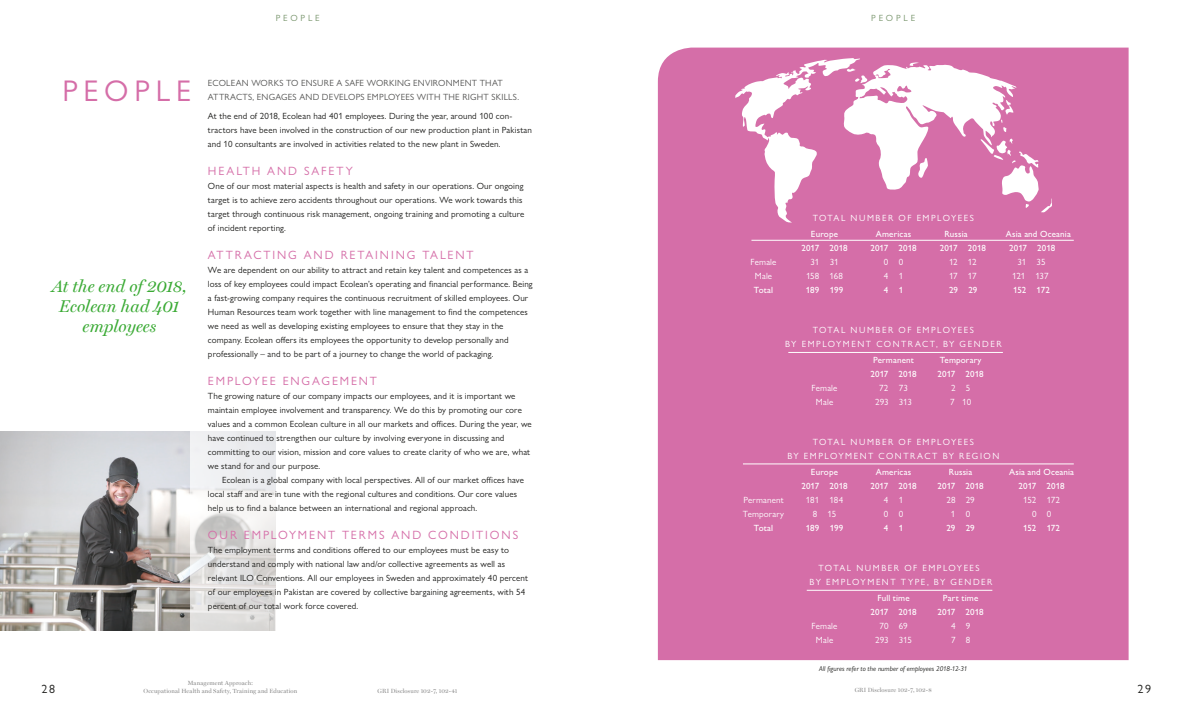
<style>
.page{position:relative;width:1191px;height:709px;background:#fff}
.page>*{position:absolute;margin:0;border:0;box-sizing:border-box;transform-origin:0 0}
.t1{font:30px "Gill Sans Nova";letter-spacing:.185em;color:#d56ea8}
.t2{font:italic 17px/20px "Miller Display";color:#3baa35;text-align:center}
.t3{font:12px "Gill Sans Nova";letter-spacing:.155em;color:#d56ea8}
.t4{font:12px "Gill Sans Nova";color:#1d1d1b}
.t5{font:9px/14px "Gill Sans Nova";letter-spacing:.015em;color:#1d1d1b}
.t6{font:500 9px "Gill Sans Nova";letter-spacing:.015em;color:#fff}
.t7{font:9px "Gill Sans Nova";letter-spacing:.13em;color:#fff}
.t8{font:9px/14px "Gill Sans Nova";letter-spacing:.025em;color:#575756}
.t9{font:9px/14px "Gill Sans Nova";letter-spacing:.165em;color:#fff;text-align:center}
.t10{font:9px/14px "Gill Sans Nova";letter-spacing:.16em;color:#fff;text-align:center}
.t11{font:9px "Gill Sans Nova";letter-spacing:.305em;color:#7b976f}
.t12{font:9px "Gill Sans Nova";letter-spacing:.02em;color:#fff}
.t13{font:9px "Gill Sans Nova";letter-spacing:.015em;color:#fff}
.t14{font:italic 7px "Gill Sans Nova";letter-spacing:.005em;color:#1d1d1b}
.t15{font:6px "Miller Display";letter-spacing:.025em;color:#878787}
</style>
<div class="page">
<img style="left:0;top:431px;width:190px;height:199px">
<div style="left:658px;top:48px;width:470px;height:612px;background:#d56ea8"></div>
<svg style="left:735px;top:58px;width:316px;height:164px;fill:#d56ea8"></svg>
<hr style="left:751px;top:240px;width:322px;height:1px;background:#fff">
<hr style="left:743px;top:464px;width:330px;height:1px;background:#fff">
<hr style="left:788px;top:352px;width:215px;height:1px;background:#fff">
<hr style="left:806px;top:590px;width:186px;height:1px;background:#fff">
<svg style="left:190px;top:431px;width:86px;height:200px"></svg>
<p class="t11" style="left:276px;top:13px;width:45px">PEOPLE</p>
<p class="t1" style="left:62px;top:73px;width:130px">PEOPLE</p>
<p class="t2" style="left:52px;top:276px;width:136px">At the end of 2018,<br>Ecolean had 401 employees</p>
<p class="t8" style="left:208px;top:76px;width:313px">ECOLEAN WORKS TO ENSURE A SAFE WORKING ENVIRONMENT THAT<br>ATTRACTS, ENGAGES AND DEVELOPS EMPLOYEES WITH THE RIGHT SKILLS.</p>
<p class="t5" style="left:208px;top:109px;width:325px">At the end of 2018, Ecolean had 401 employees. During the year, around 100 con&shy;tractors have been involved in the construction of our new production plant in Pakistan and 10 consultants are involved in activities related to the new plant in Sweden.</p>
<p class="t3" style="left:208px;top:164px;width:146px">HEALTH AND SAFETY</p>
<p class="t5" style="left:208px;top:179px;width:318px">One of our most material aspects is health and safety in our operations. Our ongoing target is to achieve zero accidents throughout our operations. We work towards this target through continuous risk management, ongoing training and promoting a culture of incident reporting.</p>
<p class="t3" style="left:208px;top:248px;width:267px">ATTRACTING AND RETAINING TALENT</p>
<p class="t5" style="left:208px;top:263px;width:326px">We are dependent on our ability to attract and retain key talent and competences as a loss of key employees could impact Ecolean’s operating and financial performance. Being a fast-growing company requires the continuous recruitment of skilled employees. Our Human Resources team work together with line management to find the competences we need as well as developing existing employees to ensure that they stay in the company. Ecolean offers its employees the opportunity to develop personally and professionally – and to be part of a journey to change the world of packaging.</p>
<p class="t3" style="left:208px;top:374px;width:171px">EMPLOYEE ENGAGEMENT</p>
<p class="t5" style="left:208px;top:389px;width:325px">The growing nature of our company impacts our employees, and it is important we maintain employee involvement and transparency. We do this by promoting our core values and a common Ecolean culture in all our markets and offices. During the year, we have continued to strengthen our culture by involving everyone in discussing and committing to our vision, mission and core values to create clarity of who we are, what we stand for and our purpose.</p>
<p class="t5" style="left:208px;top:473px;width:317px;text-indent:14px">Ecolean is a global company with local perspectives. All of our market offices have local staff and are in tune with the regional cultures and conditions. Our core values help us to find a balance between an international and regional approach.</p>
<p class="t3" style="left:208px;top:528px;width:312px">OUR EMPLOYMENT TERMS AND CONDITIONS</p>
<p class="t5" style="left:208px;top:543px;width:322px">The employment terms and conditions offered to our employees must be easy to understand and comply with national law and/or collective agreements as well as relevant ILO Conventions. All our employees in Sweden and approximately 40 percent of our employees in Pakistan are covered by collective bargaining agreements, with 54 percent of our total work force covered.</p>
<p class="t11" style="left:871px;top:13px;width:45px">PEOPLE</p>
<p class="t10" style="left:812px;top:210px;width:163px">TOTAL NUMBER OF EMPLOYEES</p>
<p class="t6" style="left:811px;top:228px;width:29px">Europe</p>
<p class="t6" style="left:876px;top:228px;width:37px">Americas</p>
<p class="t6" style="left:944px;top:228px;width:25px">Russia</p>
<p class="t6" style="left:1006px;top:228px;width:66px">Asia and Oceania</p>
<p class="t6" style="left:801px;top:242px;width:48px">2017 2018</p>
<p class="t6" style="left:870px;top:242px;width:48px">2017 2018</p>
<p class="t6" style="left:939px;top:242px;width:48px">2017 2018</p>
<p class="t6" style="left:1009px;top:242px;width:48px">2017 2018</p>
<p class="t7" style="left:750px;top:256px;width:27px">Female</p>
<p class="t7" style="left:810px;top:256px;width:29px">31 31</p>
<p class="t7" style="left:884px;top:256px;width:21px">0 0</p>
<p class="t7" style="left:949px;top:256px;width:29px">12 12</p>
<p class="t7" style="left:1017px;top:256px;width:30px">31 35</p>
<p class="t7" style="left:755px;top:270px;width:19px">Male</p>
<p class="t7" style="left:806px;top:270px;width:39px">158 168</p>
<p class="t7" style="left:884px;top:270px;width:21px">4 1</p>
<p class="t7" style="left:949px;top:270px;width:29px">17 17</p>
<p class="t7" style="left:1012px;top:270px;width:38px">121 137</p>
<p class="t6" style="left:754px;top:284px;width:21px">Total</p>
<p class="t6" style="left:806px;top:284px;width:39px">189 199</p>
<p class="t6" style="left:884px;top:284px;width:21px">4 1</p>
<p class="t6" style="left:949px;top:284px;width:30px">29 29</p>
<p class="t6" style="left:1013px;top:284px;width:38px">152 172</p>
<p class="t9" style="left:785px;top:322px;width:218px">TOTAL NUMBER OF EMPLOYEES<br>BY EMPLOYMENT CONTRACT, BY GENDER</p>
<p class="t6" style="left:873px;top:354px;width:43px">Permanent</p>
<p class="t6" style="left:939px;top:354px;width:43px">Temporary</p>
<p class="t6" style="left:870px;top:368px;width:48px">2017 2018</p>
<p class="t6" style="left:937px;top:368px;width:48px">2017 2018</p>
<p class="t7" style="left:811px;top:382px;width:27px">Female</p>
<p class="t7" style="left:879px;top:382px;width:30px">72 73</p>
<p class="t7" style="left:951px;top:382px;width:21px">2 5</p>
<p class="t7" style="left:816px;top:396px;width:19px">Male</p>
<p class="t7" style="left:875px;top:396px;width:38px">293 313</p>
<p class="t7" style="left:950px;top:396px;width:23px">7 10</p>
<p class="t9" style="left:787px;top:434px;width:213px">TOTAL NUMBER OF EMPLOYEES<br>BY EMPLOYMENT CONTRACT BY REGION</p>
<p class="t6" style="left:811px;top:466px;width:29px">Europe</p>
<p class="t6" style="left:876px;top:466px;width:37px">Americas</p>
<p class="t6" style="left:949px;top:466px;width:25px">Russia</p>
<p class="t6" style="left:1009px;top:466px;width:66px">Asia and Oceania</p>
<p class="t6" style="left:801px;top:480px;width:48px">2017 2018</p>
<p class="t6" style="left:870px;top:480px;width:48px">2017 2018</p>
<p class="t6" style="left:937px;top:480px;width:48px">2017 2018</p>
<p class="t6" style="left:1018px;top:480px;width:48px">2017 2018</p>
<p class="t12" style="left:743px;top:494px;width:42px">Permanent</p>
<p class="t7" style="left:806px;top:494px;width:39px">181 184</p>
<p class="t7" style="left:884px;top:494px;width:21px">4 1</p>
<p class="t7" style="left:946px;top:494px;width:30px">28 29</p>
<p class="t7" style="left:1023px;top:494px;width:38px">152 172</p>
<p class="t13" style="left:743px;top:508px;width:43px">Temporary</p>
<p class="t7" style="left:813px;top:508px;width:25px">8 15</p>
<p class="t7" style="left:884px;top:508px;width:21px">0 0</p>
<p class="t7" style="left:951px;top:508px;width:21px">1 0</p>
<p class="t7" style="left:1032px;top:508px;width:21px">0 0</p>
<p class="t6" style="left:754px;top:522px;width:21px">Total</p>
<p class="t6" style="left:806px;top:522px;width:39px">189 199</p>
<p class="t6" style="left:884px;top:522px;width:21px">4 1</p>
<p class="t6" style="left:946px;top:522px;width:30px">29 29</p>
<p class="t6" style="left:1023px;top:522px;width:38px">152 172</p>
<p class="t10" style="left:809px;top:560px;width:184px">TOTAL NUMBER OF EMPLOYEES<br>BY EMPLOYMENT TYPE, BY GENDER</p>
<p class="t6" style="left:877px;top:592px;width:34px">Full time</p>
<p class="t6" style="left:943px;top:592px;width:37px">Part time</p>
<p class="t6" style="left:870px;top:606px;width:48px">2017 2018</p>
<p class="t6" style="left:937px;top:606px;width:48px">2017 2018</p>
<p class="t7" style="left:811px;top:620px;width:27px">Female</p>
<p class="t7" style="left:879px;top:620px;width:30px">70 69</p>
<p class="t7" style="left:951px;top:620px;width:21px">4 9</p>
<p class="t7" style="left:816px;top:634px;width:19px">Male</p>
<p class="t7" style="left:875px;top:634px;width:38px">293 315</p>
<p class="t7" style="left:951px;top:634px;width:21px">7 8</p>
<p class="t14" style="left:819px;top:664px;width:150px">All figures refer to the number of employees 2018-12-31</p>
<p class="t15" style="left:188px;top:679px;width:67px">Management Approach:</p>
<p class="t15" style="left:144px;top:687px;width:155px">Occupational Health and Safety, Training and Education</p>
<p class="t15" style="left:854px;top:686px;width:79px">GRI Disclosure 102-7, 102-8</p>
<h3 class="t4" style="left:42px;top:681px;width:15px">28</h3>
<h3 class="t4" style="left:1137px;top:681px;width:15px">29</h3>
<p class="t15" style="left:378px;top:687px;width:81px">GRI Disclosure 102-7, 102-41</p>
</div>
